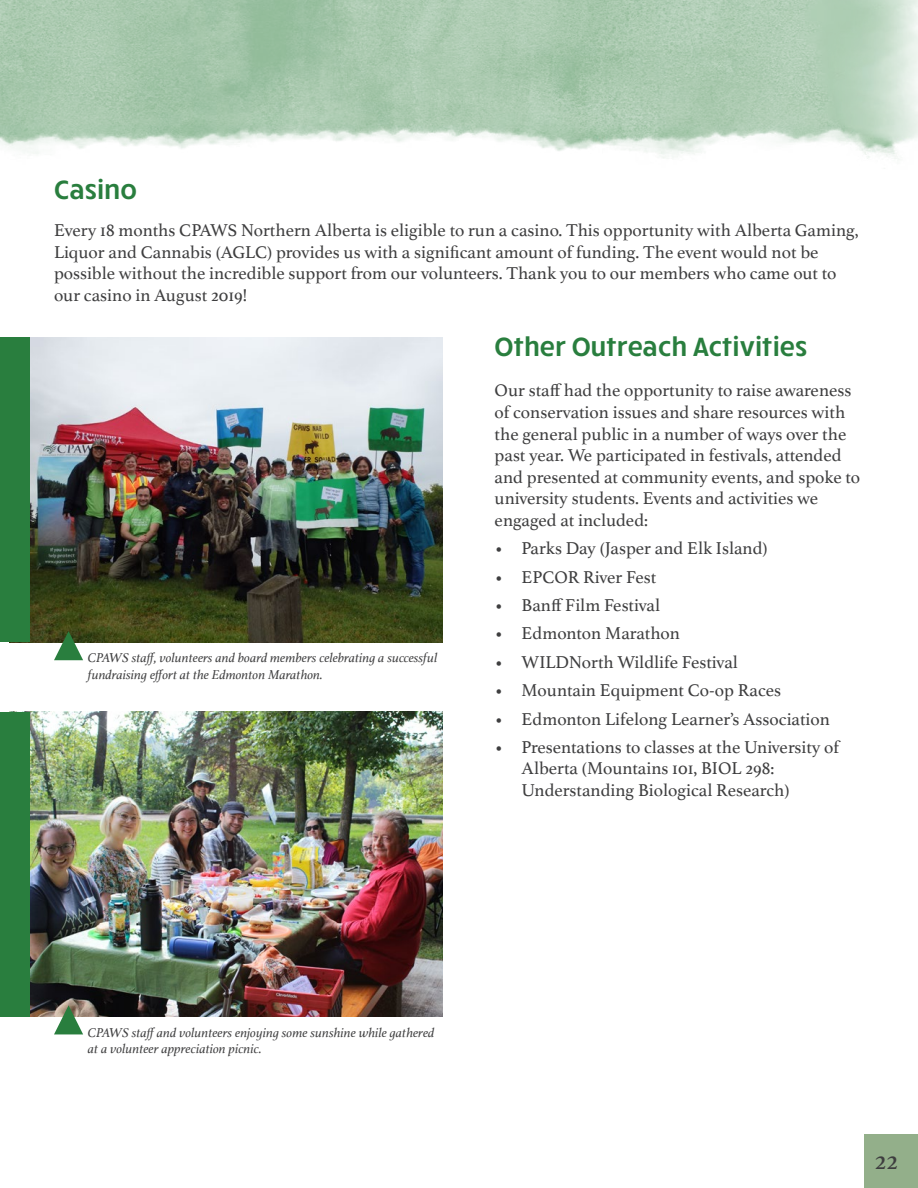
<style>
.page{position:relative;width:918px;height:1188px;background:#fff}
.page>*{position:absolute;margin:0;border:0;box-sizing:border-box;transform-origin:0 0}
.Header_2{font:600 27px "Ruck Sack";color:#297e3e}
.Page_Numbers{font:27px "Athelas";color:#3e3e3f}
.Paragraph_2{font:18px/21.6px "Athelas";color:#3e3e3f}
.Image_Caption{font:italic 13.5px/16.2px "Athelas";color:#3e3e3f}
</style>
<div class="page">
<div style="left:864px;top:1134px;width:54px;height:54px;background:#93af8a"></div>
<img style="left:29px;top:338px;width:414px;height:304px">
<svg style="left:54px;top:631px;width:29px;height:29px"></svg>
<div style="left:0;top:338px;width:29px;height:304px;background:#297e3e"></div>
<img style="left:0;top:0;width:918px;height:159px">
<img style="left:29px;top:712px;width:414px;height:304px">
<svg style="left:54px;top:1005px;width:29px;height:29px"></svg>
<div style="left:0;top:712px;width:29px;height:304px;background:#297e3e"></div>
<p class="Header_2" style="left:54px;top:172px;width:84px">Casino</p>
<p class="Paragraph_2" style="left:54px;top:219px;width:806px">Every 18 months CPAWS Northern Alberta is eligible to run a casino. This opportunity with Alberta Gaming, Liquor and Cannabis (AGLC) provides us with a significant amount of funding. The event would not be possible without the incredible support from our volunteers. Thank you to our members who came out to our casino in August 2019!</p>
<p class="Image_Caption" style="left:88px;top:650px;width:351px">CPAWS staff, volunteers and board members celebrating a successful fundraising effort at the Edmonton Marathon.</p>
<p class="Header_2" style="left:495px;top:329px;width:314px">Other Outreach Activities</p>
<p class="Paragraph_2" style="left:495px;top:379px;width:367px">Our staff had the opportunity to raise awareness of conservation issues and share resources with the general public in a number of ways over the past year. We participated in festivals, attended and presented at community events, and spoke to university students. Events and activities we engaged at included:</p>
<p class="Paragraph_2" style="left:495px;top:537px;width:275px">• Parks Day (Jasper and Elk Island)</p>
<p class="Paragraph_2" style="left:495px;top:566px;width:163px">• EPCOR River Fest</p>
<p class="Paragraph_2" style="left:495px;top:594px;width:167px">• Banff Film Festival</p>
<p class="Paragraph_2" style="left:495px;top:622px;width:187px">• Edmonton Marathon</p>
<p class="Paragraph_2" style="left:495px;top:651px;width:245px">• WILDNorth Wildlife Festival</p>
<p class="Paragraph_2" style="left:495px;top:679px;width:288px">• Mountain Equipment Co-op Races</p>
<p class="Paragraph_2" style="left:495px;top:707px;width:337px">• Edmonton Lifelong Learner’s Association</p>
<p class="Paragraph_2" style="left:522px;top:736px;width:319px;text-indent:-27px">• Presentations to classes at the University of<br>Alberta (Mountains 101, BIOL 298:<br>Understanding Biological Research)</p>
<p class="Image_Caption" style="left:88px;top:1024px;width:348px">CPAWS staff and volunteers enjoying some sunshine while gathered at a volunteer appreciation picnic.</p>
<p class="Page_Numbers" style="left:875px;top:1138px;width:25px">22</p>
</div>
